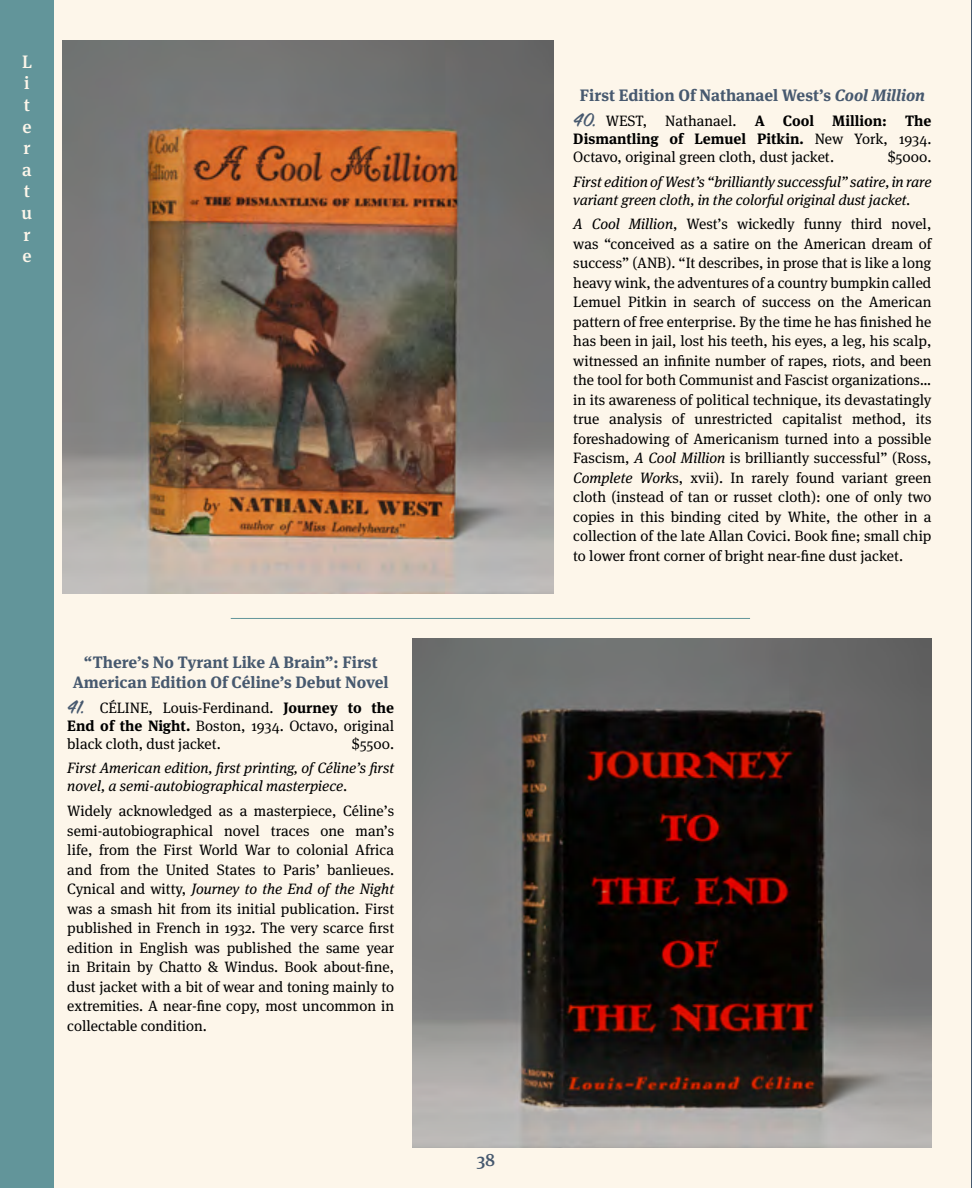
<style>
.page{position:relative;width:972px;height:1188px;background:#fff}
.page>*{position:absolute;margin:0;border:0;box-sizing:border-box;transform-origin:0 0}
.t1{font:500 18px/21.6px "Meta Serif Pro";color:#fdf6ea}
.t2{font:500 18px "Meta Serif Pro";color:#47596f}
.t3{font:700 16.5px/19.8px "Meta Serif Pro";color:#47596f;text-align:center}
.t4{font:15px/19.5px "Meta Serif Pro";color:#000;text-align:justify}
.t5{font:italic 15px/18px "Meta Serif Pro";letter-spacing:-.005em;color:#000}
.s1{font-family:"Sign Painter House Script";font-weight:600;font-size:21px;color:#47596f}
.s2{font-weight:700}
.s3{font-style:italic}
</style>
<div class="page">
<div style="left:0;top:0;width:971px;height:1188px;background:#fdf6ea"></div>
<div style="left:0;top:0;width:54px;height:1188px;background:#62959a"></div>
<hr style="left:971px;top:0;width:1px;height:1188px;background:#47596f">
<img style="left:63px;top:40px;width:491px;height:554px">
<img style="left:412px;top:638px;width:520px;height:510px">
<hr style="left:231px;top:618px;width:519px;height:1px;background:#62959a">
<p class="t1" style="left:22px;top:49px;width:12px">L i t e r a t u r e</p>
<p class="t3" style="left:73px;top:651px;width:318px">“There’s No Tyrant Like A Brain”: First<br>American Edition Of Céline’s Debut Novel</p>
<p class="t4" style="left:67px;top:698px;width:328px;line-height:18px"><span class="s1">41.</span> CÉLINE, Louis-Ferdinand. <span class="s2">Journey to the End of the Night.</span> Boston, 1934. Octavo, original black cloth, dust jacket.</p>
<p class="t4" style="left:352px;top:733px;width:44px">$5500.</p>
<p class="t5" style="left:67px;top:758px;width:328px">First American edition, first printing, of Céline’s first novel, a semi-autobiographical masterpiece.</p>
<p class="t4" style="left:67px;top:801px;width:328px">Widely acknowledged as a masterpiece, Céline’s semi-autobiographical novel traces one man’s life, from the First World War to colonial Africa and from the United States to Paris’ banlieues.<br>Cynical and witty, <span class="s3">Journey to the End of the Night </span>was a smash hit from its initial publication. First published in French in 1932. The very scarce first edition in English was published the same year in Britain by Chatto &amp; Windus. Book about-fine, dust jacket with a bit of wear and toning mainly to extremities. A near-fine copy, most uncommon in collectable condition.</p>
<p class="t3" style="left:580px;top:84px;width:347px">First Edition Of Nathanael West’s <span class="s3">Cool Million</span></p>
<p class="t4" style="left:573px;top:111px;width:360px;line-height:18px"><span class="s1">40.</span> WEST, Nathanael. <span class="s2">A Cool Million: The Dismantling of Lemuel Pitkin.</span> New York, 1934.<br>Octavo, original green cloth, dust jacket.</p>
<p class="t4" style="left:888px;top:146px;width:45px">$5000.</p>
<p class="t5" style="left:573px;top:172px;width:360px">First edition of West’s “brilliantly successful” satire, in rare variant green cloth, in the colorful original dust jacket.</p>
<p class="t4" style="left:573px;top:214px;width:360px"><span class="s3">A Cool Million</span>, West’s wickedly funny third novel, was “conceived as a satire on the American dream of success” (ANB). “It describes, in prose that is like a long heavy wink, the adventures of a country bumpkin called Lemuel Pitkin in search of success on the American pattern of free enterprise. By the time he has finished he has been in jail, lost his teeth, his eyes, a leg, his scalp, witnessed an infinite number of rapes, riots, and been the tool for both Communist and Fascist organizations… in its awareness of political technique, its devastatingly true analysis of unrestricted capitalist method, its foreshadowing of Americanism turned into a possible Fascism, <span class="s3">A Cool Million</span> is brilliantly successful” (Ross, <span class="s3">Complete Work</span>s, xvii). In rarely found variant green cloth (instead of tan or russet cloth): one of only two copies in this binding cited by White, the other in a collection of the late Allan Covici. Book fine; small chip to lower front corner of bright near-fine dust jacket.</p>
<p class="t2" style="left:477px;top:1146px;width:20px">38</p>
</div>
